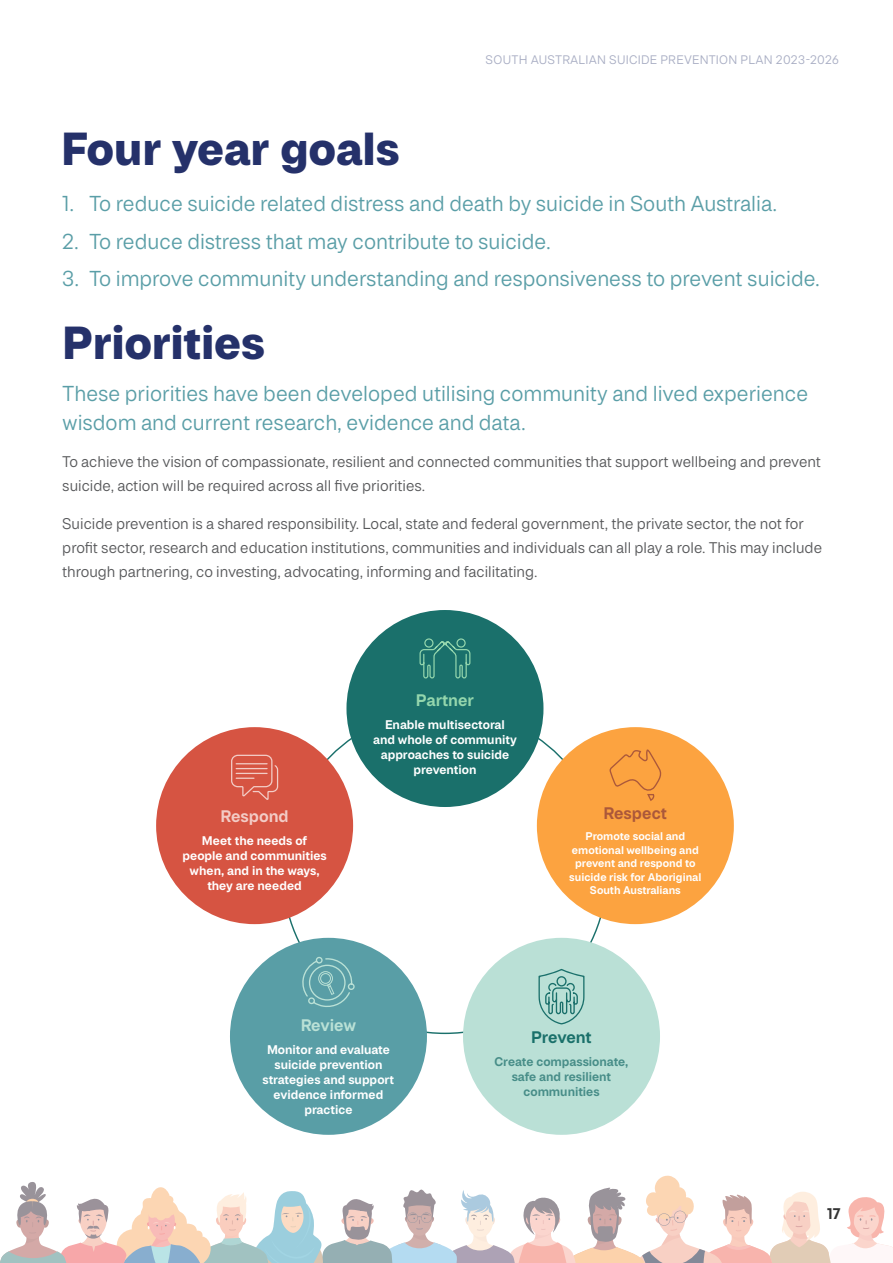
<style>
.page{position:relative;width:893px;height:1263px;background:#fff}
.page>*{position:absolute;margin:0;border:0;box-sizing:border-box;transform-origin:0 0}
.t1{font:800 45px "Axalp Grotesk";color:#25316a}
.t2{font:21px/28.5px "Axalp Grotesk";color:#5a9ea7}
.t3{font:700 16.2px "Axalp Grotesk";letter-spacing:-.005em;color:#94d6ad}
.t4{font:700 16.2px "Axalp Grotesk";color:#ab583a}
.t5{font:700 16.2px "Axalp Grotesk";color:#f3ccc6}
.t6{font:700 16.2px "Axalp Grotesk";letter-spacing:-.01em;color:#19706a}
.t7{font:700 16.2px "Axalp Grotesk";letter-spacing:-.02em;color:#bae1d6}
.t8{font:15px/24px "Axalp Grotesk";color:#57585a}
.t9{font:700 15px "Axalp Grotesk";color:#333}
.t10{font:700 12.15px/14.9px "Axalp Grotesk";color:#fff;text-align:center}
.t11{font:700 12.15px/14.9px "Axalp Grotesk";letter-spacing:-.005em;color:#478d88;text-align:center}
.t12{font:12px "Axalp Grotesk";letter-spacing:.02em;color:#a8adc3}
.t13{font:700 10.8px/13.5px "Axalp Grotesk";color:#fff;text-align:center}
</style>
<div class="page">
<div style="left:346px;top:610px;width:197px;height:197px;background:#1a706b;border-radius:50%"></div>
<svg style="left:419px;top:638px;width:52px;height:41px"></svg>
<div style="left:537px;top:727px;width:197px;height:197px;background:#fca340;border-radius:50%"></div>
<svg style="left:609px;top:749px;width:53px;height:52px"></svg>
<div style="left:156px;top:727px;width:197px;height:197px;background:#d65442;border-radius:50%"></div>
<svg style="left:231px;top:754px;width:48px;height:46px"></svg>
<div style="left:463px;top:938px;width:197px;height:197px;background:#bae0d6;border-radius:50%"></div>
<svg style="left:538px;top:969px;width:46px;height:55px"></svg>
<div style="left:230px;top:938px;width:197px;height:197px;background:#599ea6;border-radius:50%"></div>
<svg style="left:302px;top:956px;width:53px;height:51px"></svg>
<svg style="left:0;top:1175px;width:893px;height:88px"></svg>
<p class="t1" style="left:61px;top:120px;width:340px">Four year goals</p>
<p class="t12" style="left:486px;top:52px;width:355px">SOUTH AUSTRALIAN SUICIDE PREVENTION PLAN 2023-2026</p>
<p class="t2" style="left:62px;top:189px;width:716px">1. To reduce suicide related distress and death by suicide in South Australia.</p>
<p class="t2" style="left:62px;top:227px;width:490px">2. To reduce distress that may contribute to suicide.</p>
<p class="t2" style="left:62px;top:264px;width:759px">3. To improve community understanding and responsiveness to prevent suicide.</p>
<p class="t1" style="left:62px;top:314px;width:204px">Priorities</p>
<p class="t2" style="left:62px;top:380px;width:747px">These priorities have been developed utilising community and lived experience wisdom and current research, evidence and data.</p>
<p class="t8" style="left:62px;top:450px;width:760px">To achieve the vision of compassionate, resilient and connected communities that support wellbeing and prevent suicide, action will be required across all five priorities.</p>
<p class="t8" style="left:62px;top:511px;width:761px">Suicide prevention is a shared responsibility. Local, state and federal government, the private sector, the not for profit sector, research and education institutions, communities and individuals can all play a role. This may include through partnering, co investing, advocating, informing and facilitating.</p>
<p class="t5" style="left:220px;top:806px;width:70px">Respond</p>
<p class="t10" style="left:182px;top:833px;width:146px">Meet the needs of people and communities when, and in the ways, they are needed</p>
<p class="t3" style="left:416px;top:690px;width:60px">Partner</p>
<p class="t10" style="left:373px;top:717px;width:145px">Enable multisectoral and whole of community</p>
<p class="t10" style="left:381px;top:747px;width:130px">approaches to suicide</p>
<p class="t10" style="left:413px;top:762px;width:64px">prevention</p>
<p class="t4" style="left:603px;top:803px;width:65px">Respect</p>
<p class="t13" style="left:569px;top:830px;width:134px">Promote social and emotional wellbeing and prevent and respond to suicide risk for Aboriginal<br>South Australians</p>
<p class="t7" style="left:301px;top:1015px;width:57px">Review</p>
<p class="t10" style="left:263px;top:1042px;width:133px">Monitor and evaluate suicide prevention strategies and support evidence informed practice</p>
<p class="t6" style="left:531px;top:1027px;width:62px">Prevent</p>
<p class="t11" style="left:495px;top:1055px;width:135px">Create compassionate, safe and resilient communities</p>
<p class="t9" style="left:827px;top:1204px;width:15px">17</p>
</div>
